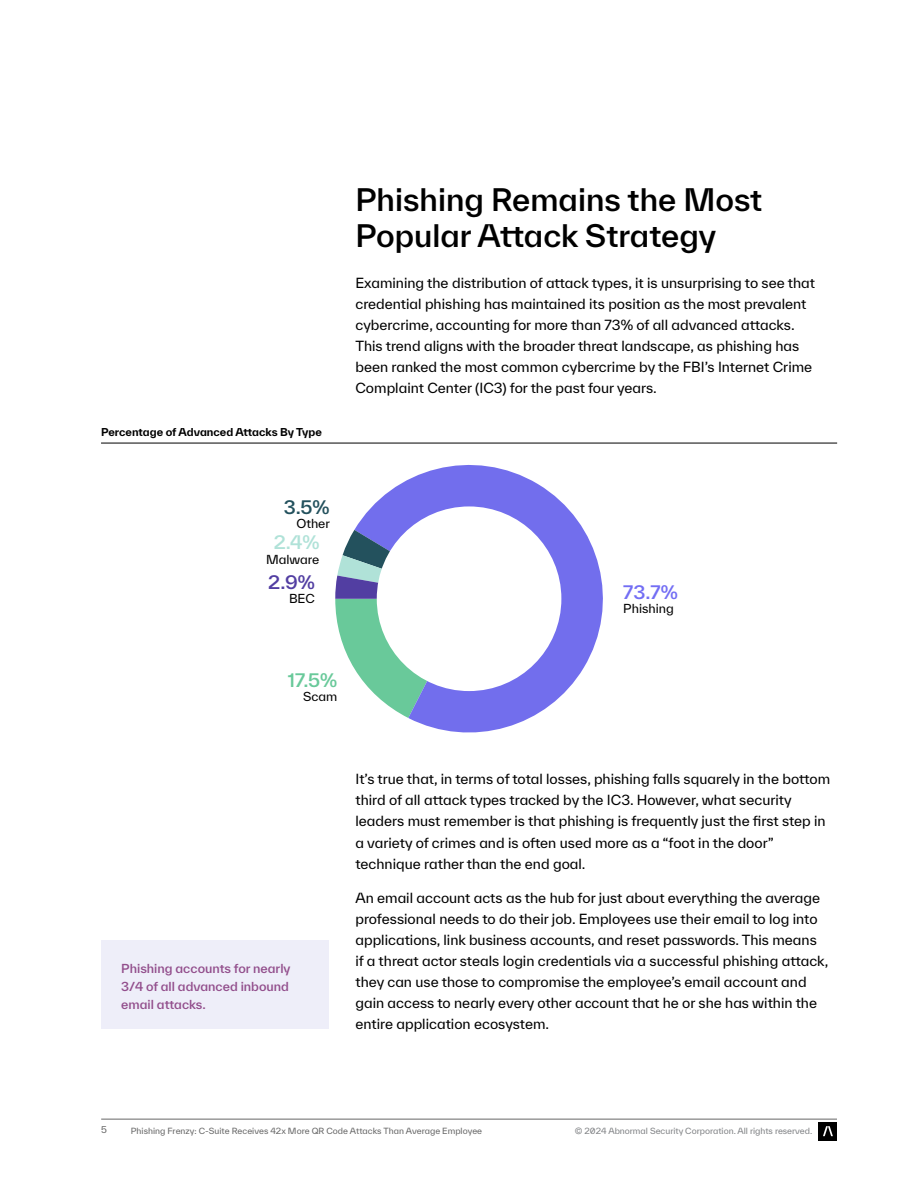
<style>
.page{position:relative;width:918px;height:1188px;background:#fff}
.page>*{position:absolute;margin:0;border:0;box-sizing:border-box;transform-origin:0 0}
.t1{font:500 30px/36px "TWK Everett";color:#000}
.t2{font:500 18px "TWK Everett";color:#736ef4}
.t3{font:500 18px "TWK Everett";color:#69c99a}
.t4{font:500 18px "TWK Everett";color:#523ea2}
.t5{font:500 18px "TWK Everett";color:#b0e2d8}
.t6{font:500 18px "TWK Everett";color:#23515d}
.t7{font:13.5px/21px "TWK Everett";color:#000}
.t8{font:500 12px/18px "TWK Everett";color:#924e8c}
.t9{font:12px "TWK Everett";color:#000}
.t10{font:700 10.5px "TWK Everett";color:#000}
.t11{font:9px "TWK Everett";color:#666}
.t12{font:8.25px "TWK Everett";color:#666}
.t13{font:8.25px "TWK Everett";color:#808285}
</style>
<div class="page">
<hr style="left:101px;top:1119px;width:736px;height:1px;background:#666">
<div style="left:819px;top:1122px;width:18px;height:18px;background:#000"></div>
<svg style="left:823px;top:1126px;width:10px;height:10px"></svg>
<hr style="left:101px;top:443px;width:736px;height:1px;background:#000">
<svg style="left:354px;top:465px;width:249px;height:268px;fill:#726eed"></svg>
<svg style="left:335px;top:530px;width:134px;height:188px"></svg>
<div style="left:377px;top:506px;width:184px;height:185px;background:#fff;border-radius:50%"></div>
<div style="left:101px;top:940px;width:227px;height:89px;background:#eeeef9"></div>
<p class="t10" style="left:101px;top:425px;width:222px">Percentage of Advanced Attacks By Type</p>
<h1 class="t1" style="left:355px;top:181px;width:408px">Phishing Remains the Most<br>Popular Attack Strategy</h1>
<p class="t7" style="left:355px;top:272px;width:461px">Examining the distribution of attack types, it is unsurprising to see that credential phishing has maintained its position as the most prevalent cybercrime, accounting for more than 73% of all advanced attacks.<br>This trend aligns with the broader threat landscape, as phishing has been ranked the most common cybercrime by the FBI’s Internet Crime Complaint Center (IC3) for the past four years.</p>
<h2 class="t6" style="left:284px;top:494px;width:47px">3.5%</h2>
<p class="t9" style="left:296px;top:515px;width:35px">Other</p>
<h2 class="t5" style="left:274px;top:530px;width:47px">2.4%</h2>
<p class="t9" style="left:266px;top:551px;width:55px">Malware</p>
<h2 class="t4" style="left:268px;top:569px;width:48px">2.9%</h2>
<p class="t9" style="left:289px;top:590px;width:27px">BEC</p>
<h2 class="t3" style="left:288px;top:667px;width:51px">17.5%</h2>
<p class="t9" style="left:303px;top:688px;width:36px">Scam</p>
<h2 class="t2" style="left:623px;top:579px;width:56px">73.7%</h2>
<p class="t9" style="left:623px;top:600px;width:52px">Phishing</p>
<p class="t8" style="left:121px;top:959px;width:171px">Phishing accounts for nearly<br>3/4 of all advanced inbound email attacks.</p>
<p class="t7" style="left:355px;top:769px;width:476px">It’s true that, in terms of total losses, phishing falls squarely in the bottom third of all attack types tracked by the IC3. However, what security leaders must remember is that phishing is frequently just the first step in a variety of crimes and is often used more as a “foot in the door” technique rather than the end goal.</p>
<p class="t7" style="left:355px;top:887px;width:474px">An email account acts as the hub for just about everything the average professional needs to do their job. Employees use their email to log into applications, link business accounts, and reset passwords. This means if a threat actor steals login credentials via a successful phishing attack, they can use those to compromise the employee’s email account and gain access to nearly every other account that he or she has within the entire application ecosystem.</p>
<p class="t11" style="left:101px;top:1124px;width:7px">5</p>
<p class="t12" style="left:131px;top:1125px;width:353px">Phishing Frenzy: C-Suite Receives 42x More QR Code Attacks Than Average Employee</p>
<p class="t13" style="left:575px;top:1125px;width:239px">© 2024 Abnormal Security Corporation. All rights reserved.</p>
</div>
